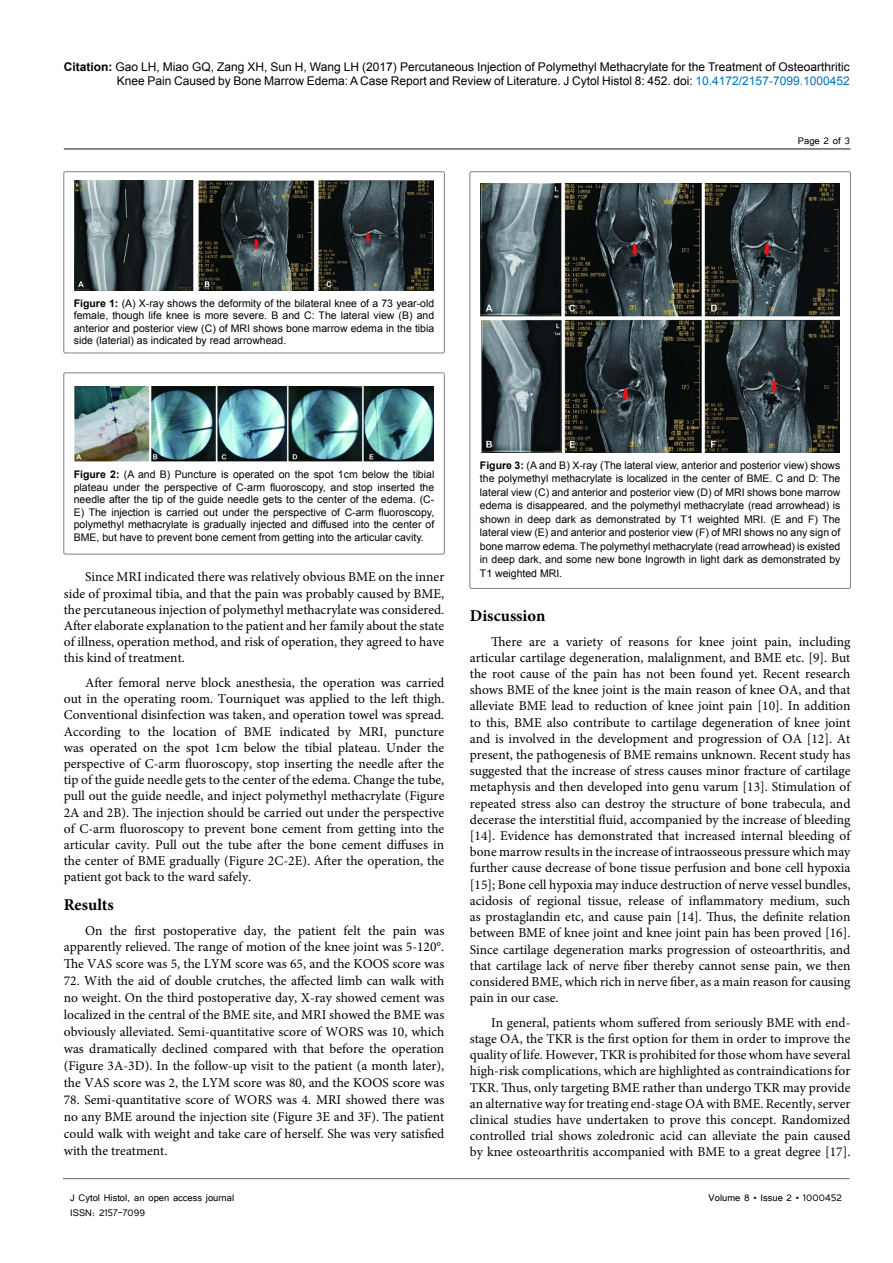
<style>
.page{position:relative;width:893px;height:1263px;background:#fff}
.page>*{position:absolute;margin:0;border:0;box-sizing:border-box;transform-origin:0 0}
.t1{font:700 16.5px "Minion Pro";color:#000}
.t2{font:13.5px/16.2px "Minion Pro";color:#000;text-align:justify}
.t3{font:12px/14.4px "Arial";color:#000;text-align:right}
.t4{font:12px "Tunga";color:#000}
.t5{font:10.5px/12.6px "Arial";color:#000;text-align:justify}
.s1{font-weight:700}
.s2{color:#0072bc}
</style>
<div class="page">
<hr style="left:64px;top:148px;width:786px;height:2px;background:#636466">
<hr style="left:63px;top:1178px;width:787px;height:1px;background:#636466">
<div style="left:64px;top:172px;width:380px;height:181px;border:1px solid #000;border-radius:2px"></div>
<img style="left:74px;top:180px;width:360px;height:110px">
<div style="left:64px;top:373px;width:380px;height:181px;border:1px solid #000;border-radius:2px"></div>
<img style="left:74px;top:386px;width:360px;height:76px">
<div style="left:470px;top:172px;width:380px;height:416px;border:1px solid #000;border-radius:2px"></div>
<img style="left:480px;top:183px;width:360px;height:269px">
<p class="t3" style="left:64px;top:60px;width:787px"><span class="s1">Citation:</span> Gao LH, Miao GQ, Zang XH, Sun H, Wang LH (2017) Percutaneous Injection of Polymethyl Methacrylate for the Treatment of Osteoarthritic<br>Knee Pain Caused by Bone Marrow Edema: A Case Report and Review of Literature. J Cytol Histol 8: 452. doi: <span class="s2">10.4172/2157-7099.1000452</span></p>
<p class="t5" style="left:74px;top:297px;width:362px"><span class="s1">Figure 1:</span> (A) X-ray shows the deformity of the bilateral knee of a 73 year-old female, though life knee is more severe. B and C: The lateral view (B) and anterior and posterior view (C) of MRI shows bone marrow edema in the tibia side (laterial) as indicated by read arrowhead.</p>
<p class="t4" style="left:798px;top:133px;width:53px">Page 2 of 3</p>
<p class="t5" style="left:74px;top:468px;width:362px"><span class="s1">Figure 2:</span> (A and B) Puncture is operated on the spot 1cm below the tibial plateau under the perspective of C-arm fluoroscopy, and stop inserted the needle after the tip of the guide needle gets to the center of the edema. (C-E) The injection is carried out under the perspective of C-arm fluoroscopy, polymethyl methacrylate is gradually injected and diffused into the center of BME, but have to prevent bone cement from getting into the articular cavity.</p>
<p class="t5" style="left:480px;top:458px;width:362px;line-height:13.5px"><span class="s1">Figure 3:</span> (A and B) X-ray (The lateral view, anterior and posterior view) shows the polymethyl methacrylate is localized in the center of BME. C and D: The lateral view (C) and anterior and posterior view (D) of MRI shows bone marrow edema is disappeared, and the polymethyl methacrylate (read arrowhead) is shown in deep dark as demonstrated by T1 weighted MRI. (E and F) The lateral view (E) and anterior and posterior view (F) of MRI shows no any sign of bone marrow edema. The polymethyl methacrylate (read arrowhead) is existed in deep dark, and some new bone Ingrowth in light dark as demonstrated by T1 weighted MRI.</p>
<p class="t2" style="left:64px;top:569px;width:382px;text-indent:21px">Since MRI indicated there was relatively obvious BME on the inner side of proximal tibia, and that the pain was probably caused by BME, the percutaneous injection of polymethyl methacrylate was considered.<br>After elaborate explanation to the patient and her family about the state of illness, operation method, and risk of operation, they agreed to have this kind of treatment.</p>
<p class="t2" style="left:64px;top:675px;width:382px;text-indent:21px">After femoral nerve block anesthesia, the operation was carried out in the operating room. Tourniquet was applied to the left thigh.<br>Conventional disinfection was taken, and operation towel was spread.<br>According to the location of BME indicated by MRI, puncture was operated on the spot 1cm below the tibial plateau. Under the perspective of C-arm fluoroscopy, stop inserting the needle after the tip of the guide needle gets to the center of the edema. Change the tube, pull out the guide needle, and inject polymethyl methacrylate (Figure 2A and 2B). The injection should be carried out under the perspective of C-arm fluoroscopy to prevent bone cement from getting into the articular cavity. Pull out the tube after the bone cement diffuses in the center of BME gradually (Figure 2C-2E). After the operation, the patient got back to the ward safely.</p>
<p class="t1" style="left:64px;top:893px;width:51px">Results</p>
<p class="t2" style="left:64px;top:922px;width:382px;line-height:17px;text-indent:21px">On the first postoperative day, the patient felt the pain was apparently relieved. The range of motion of the knee joint was 5-120°.<br>The VAS score was 5, the LYM score was 65, and the KOOS score was</p>
<p class="t2" style="left:64px;top:973px;width:382px;line-height:17px">72. With the aid of double crutches, the affected limb can walk with no weight. On the third postoperative day, X-ray showed cement was localized in the central of the BME site, and MRI showed the BME was obviously alleviated. Semi-quantitative score of WORS was 10, which was dramatically declined compared with that before the operation (Figure 3A-3D). In the follow-up visit to the patient (a month later), the VAS score was 2, the LYM score was 80, and the KOOS score was</p>
<p class="t2" style="left:64px;top:1091px;width:382px;line-height:17px">78. Semi-quantitative score of WORS was 4. MRI showed there was no any BME around the injection site (Figure 3E and 3F). The patient could walk with weight and take care of herself. She was very satisfied with the treatment.</p>
<p class="t1" style="left:470px;top:604px;width:77px">Discussion</p>
<p class="t2" style="left:470px;top:633px;width:382px;text-indent:21px">There are a variety of reasons for knee joint pain, including articular cartilage degeneration, malalignment, and BME etc. [9]. But the root cause of the pain has not been found yet. Recent research shows BME of the knee joint is the main reason of knee OA, and that alleviate BME lead to reduction of knee joint pain [10]. In addition to this, BME also contribute to cartilage degeneration of knee joint and is involved in the development and progression of OA [12]. At present, the pathogenesis of BME remains unknown. Recent study has suggested that the increase of stress causes minor fracture of cartilage metaphysis and then developed into genu varum [13]. Stimulation of repeated stress also can destroy the structure of bone trabecula, and decerase the interstitial fluid, accompanied by the increase of bleeding [14]. Evidence has demonstrated that increased internal bleeding of bone marrow results in the increase of intraosseous pressure which may further cause decrease of bone tissue perfusion and bone cell hypoxia [15]; Bone cell hypoxia may induce destruction of nerve vessel bundles, acidosis of regional tissue, release of inflammatory medium, such as prostaglandin etc, and cause pain [14]. Thus, the definite relation between BME of knee joint and knee joint pain has been proved [16].<br>Since cartilage degeneration marks progression of osteoarthritis, and that cartilage lack of nerve fiber thereby cannot sense pain, we then considered BME, which rich in nerve fiber, as a main reason for causing pain in our case.</p>
<p class="t2" style="left:470px;top:1014px;width:382px;text-indent:21px">In general, patients whom suffered from seriously BME with end&shy;stage OA, the TKR is the first option for them in order to improve the quality of life. However, TKR is prohibited for those whom have several high-risk complications, which are highlighted as contraindications for TKR. Thus, only targeting BME rather than undergo TKR may provide an alternative way for treating end-stage OA with BME. Recently, server clinical studies have undertaken to prove this concept. Randomized controlled trial shows zoledronic acid can alleviate the pain caused by knee osteoarthritis accompanied with BME to a great degree [17].</p>
<p class="t4" style="left:70px;top:1190px;width:165px">J Cytol Histol, an open access journal</p>
<p class="t4" style="left:709px;top:1190px;width:135px">Volume 8 • Issue 2 • 1000452</p>
<p class="t4" style="left:70px;top:1204px;width:76px">ISSN: 2157-7099</p>
</div>
